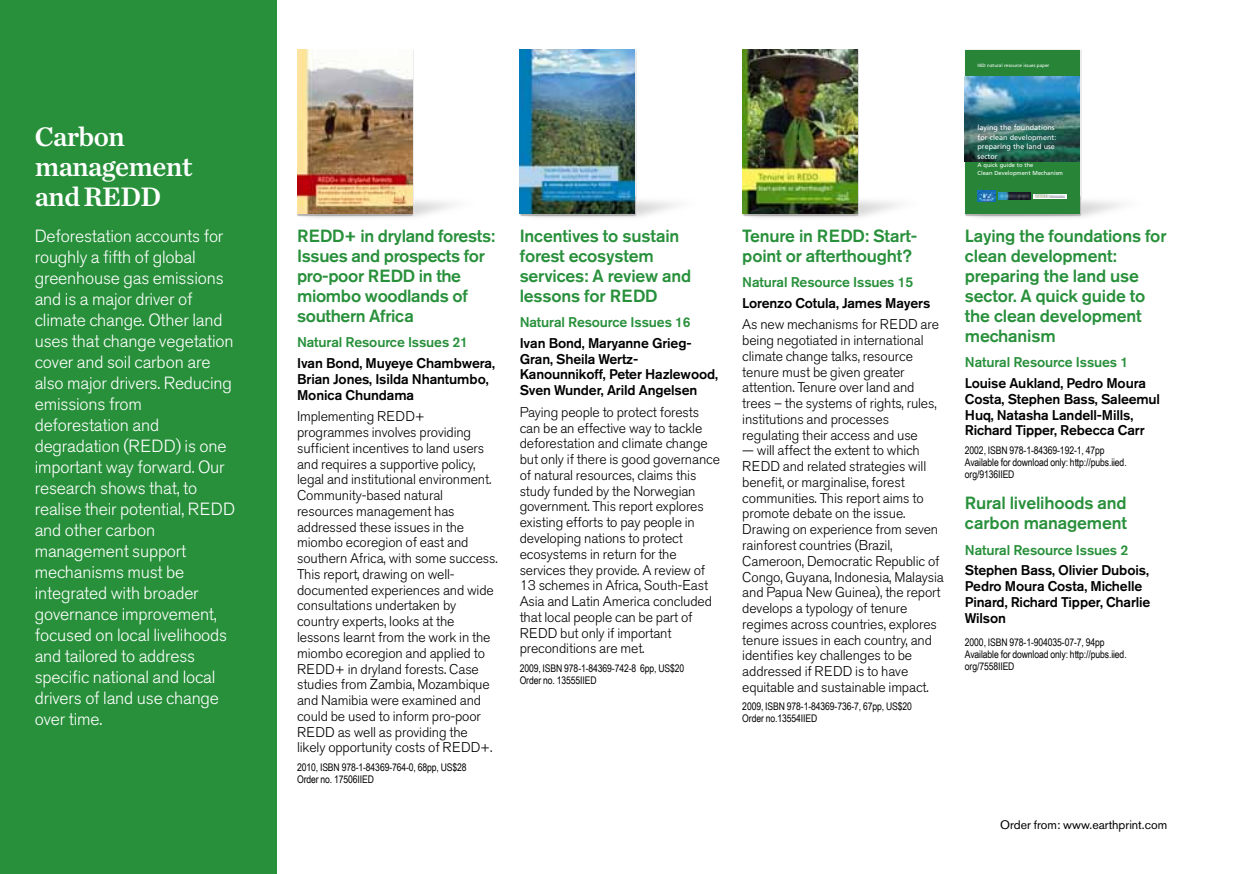
<style>
.page{position:relative;width:1241px;height:874px;background:#fff}
.page>*{position:absolute;margin:0;border:0;box-sizing:border-box;transform-origin:0 0}
.t1{font:28px/29.8px "Chronicle Text G1 Semi";letter-spacing:-.025em;color:#fff}
.t2{font:300 17.5px/21px "Akzidenz Grotesk BE";letter-spacing:-.01em;color:#fff}
.t3{font:500 17.5px/20.1px "Akzidenz Grotesk BE";letter-spacing:-.01em;color:#28903b}
.t4{font:300 14px/15.8px "Akzidenz Grotesk BE";letter-spacing:-.01em;color:#000}
.t5{font:500 14px/15.8px "Akzidenz Grotesk BE";letter-spacing:-.01em;color:#000}
.t6{font:500 14px "Akzidenz Grotesk BE";letter-spacing:-.01em;color:#28903b}
.t7{font:12.25px "Akzidenz Grotesk BE";color:#000}
.t8{font:10.5px/12.2px "Arial Narrow";letter-spacing:-.01em;color:#000}
.t9{font:7.17px/9.5px "Frutiger";color:#fff}
.t10{font:5.77px/7.9px "Frutiger";color:#fff}
.t11{font:4.55px "Frutiger";color:#fff}
</style>
<div class="page">
<img style="left:964px;top:50px;width:158px;height:168px">
<img style="left:742px;top:50px;width:157px;height:168px">
<img style="left:297px;top:50px;width:157px;height:168px">
<img style="left:519px;top:50px;width:158px;height:168px">
<div style="left:0;top:0;width:276px;height:873px;background:#28903b"></div>
<img style="left:297px;top:50px;width:115px;height:163px">
<img style="left:519px;top:50px;width:115px;height:163px">
<img style="left:742px;top:50px;width:115px;height:163px">
<div style="left:964px;top:50px;width:115px;height:163px;background:#288538"></div>
<img style="left:964px;top:77px;width:115px;height:84px">
<img style="left:977px;top:191px;width:18px;height:11px">
<svg style="left:1033px;top:194px;width:33px;height:5px"></svg>
<img style="left:1034px;top:195px;width:30px;height:2px">
<img style="left:998px;top:193px;width:32px;height:7px">
<h1 class="t1" style="left:35px;top:120px;width:159px">Carbon management and REDD</h1>
<p class="t2" style="left:35px;top:225px;width:202px">Deforestation accounts for roughly a fifth of global greenhouse gas emissions and is a major driver of climate change. Other land uses that change vegetation cover and soil carbon are also major drivers. Reducing emissions from deforestation and degradation (REDD) is one important way forward. Our research shows that, to realise their potential, REDD and other carbon management support mechanisms must be integrated with broader governance improvement, focused on local livelihoods and tailored to address specific national and local drivers of land use change over time.</p>
<p class="t3" style="left:297px;top:225px;width:199px">REDD+ in dryland forests:<br>Issues and prospects for pro-poor REDD in the miombo woodlands of southern Africa</p>
<p class="t6" style="left:297px;top:333px;width:172px">Natural Resource Issues 21</p>
<p class="t5" style="left:297px;top:355px;width:199px">Ivan Bond, Muyeye Chambwera,<br>Brian Jones, Isilda Nhantumbo,<br>Monica Chundama</p>
<p class="t4" style="left:297px;top:408px;width:202px">Implementing REDD+ programmes involves providing sufficient incentives to land users and requires a supportive policy, legal and institutional environment.<br>Community-based natural resources management has addressed these issues in the miombo ecoregion of east and southern Africa, with some success.<br>This report, drawing on well&shy;documented experiences and wide consultations undertaken by country experts, looks at the lessons learnt from the work in the miombo ecoregion and applied to<br>REDD+ in dryland forests. Case studies from Zambia, Mozambique and Namibia were examined and could be used to inform pro-poor<br>REDD as well as providing the likely opportunity costs of REDD+.</p>
<p class="t8" style="left:297px;top:760px;width:171px">2010, ISBN 978-1-84369-764-0, 68pp, US$28<br>Order no. 17506IIED</p>
<p class="t3" style="left:519px;top:225px;width:173px">Incentives to sustain forest ecosystem services: A review and lessons for REDD</p>
<p class="t6" style="left:519px;top:313px;width:172px">Natural Resource Issues 16</p>
<p class="t5" style="left:519px;top:334px;width:200px">Ivan Bond, Maryanne Grieg-<br>Gran, Sheila Wertz-<br>Kanounnikoff, Peter Hazlewood,<br>Sven Wunder, Arild Angelsen</p>
<p class="t4" style="left:519px;top:404px;width:202px">Paying people to protect forests can be an effective way to tackle deforestation and climate change but only if there is good governance of natural resources, claims this study funded by the Norwegian government. This report explores existing efforts to pay people in developing nations to protect ecosystems in return for the services they provide. A review of<br>13 schemes in Africa, South-East<br>Asia and Latin America concluded that local people can be part of<br>REDD but only if important preconditions are met.</p>
<p class="t8" style="left:519px;top:661px;width:166px">2009, ISBN 978-1-84369-742-8 6pp, US$20<br>Order no. 13555IIED</p>
<p class="t11" style="left:977px;top:62px;width:73px">IIED natural resource issues paper</p>
<p class="t9" style="left:977px;top:123px;width:80px">laying the foundations for clean development: preparing the land use sector</p>
<p class="t10" style="left:977px;top:161px;width:87px">A quick guide to the<br>Clean Development Mechanism</p>
<p class="t3" style="left:742px;top:225px;width:177px">Tenure in REDD: Start&shy;point or afterthought?</p>
<p class="t6" style="left:742px;top:273px;width:172px">Natural Resource Issues 15</p>
<p class="t5" style="left:742px;top:294px;width:189px">Lorenzo Cotula, James Mayers</p>
<p class="t4" style="left:742px;top:317px;width:198px">As new mechanisms for REDD are being negotiated in international climate change talks, resource tenure must be given greater attention. Tenure over land and trees – the systems of rights, rules, institutions and processes regulating their access and use</p>
<p class="t4" style="left:742px;top:443px;width:203px">— will affect the extent to which<br>REDD and related strategies will benefit, or marginalise, forest communities. This report aims to promote debate on the issue.<br>Drawing on experience from seven rainforest countries (Brazil,<br>Cameroon, Democratic Republic of<br>Congo, Guyana, Indonesia, Malaysia and Papua New Guinea), the report develops a typology of tenure regimes across countries, explores tenure issues in each country, and identifies key challenges to be addressed if REDD is to have equitable and sustainable impact.</p>
<p class="t8" style="left:742px;top:699px;width:171px">2009, ISBN 978-1-84369-736-7, 67pp, US$20<br>Order no.13554IIED</p>
<p class="t3" style="left:964px;top:225px;width:203px">Laying the foundations for clean development: preparing the land use sector. A quick guide to the clean development mechanism</p>
<p class="t6" style="left:964px;top:354px;width:165px">Natural Resource Issues 1</p>
<p class="t5" style="left:964px;top:375px;width:197px">Louise Aukland, Pedro Moura<br>Costa, Stephen Bass, Saleemul<br>Huq, Natasha Landell-Mills,<br>Richard Tipper, Rebecca Carr</p>
<p class="t8" style="left:964px;top:443px;width:163px">2002, ISBN 978-1-84369-192-1, 47pp<br>Available for download only: http://pubs.iied. org/9136IIED</p>
<p class="t3" style="left:964px;top:492px;width:163px">Rural livelihoods and carbon management</p>
<p class="t6" style="left:964px;top:540px;width:165px">Natural Resource Issues 2</p>
<p class="t5" style="left:964px;top:562px;width:187px">Stephen Bass, Olivier Dubois,<br>Pedro Moura Costa, Michelle<br>Pinard, Richard Tipper, Charlie<br>Wilson</p>
<p class="t8" style="left:964px;top:635px;width:163px">2000, ISBN 978-1-904035-07-7, 94pp<br>Available for download only: http://pubs.iied. org/7558IIED</p>
<p class="t7" style="left:999px;top:817px;width:168px">Order from: www.earthprint.com</p>
</div>
